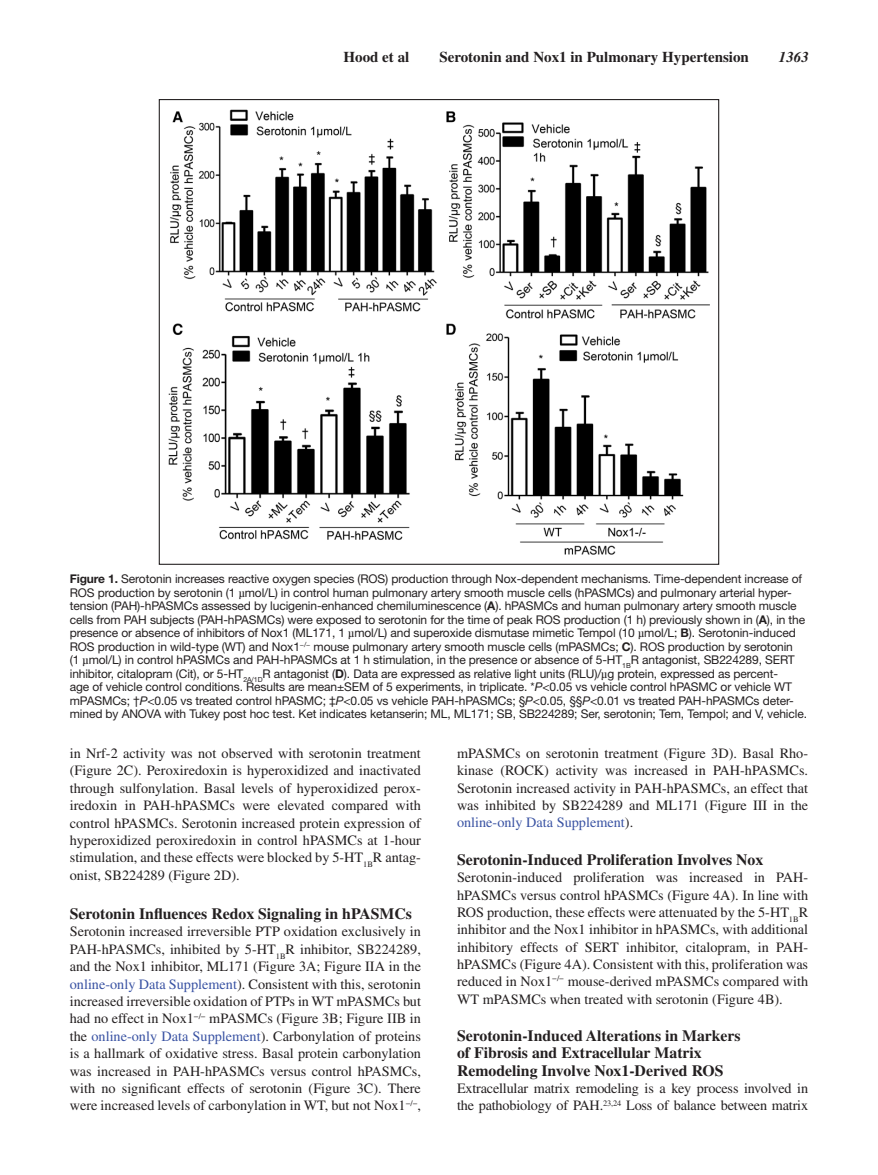
<style>
.page{position:relative;width:878px;height:1175px;background:#fff}
.page>*{position:absolute;margin:0;border:0;box-sizing:border-box;transform-origin:0 0}
.t1{font:700 15.75px/17.2px "Times";color:#231f20}
.t2{font:700 15px "Times";color:#231f20}
.t3{font:italic 700 15px "Times";color:#231f20}
.t4{font:14.25px/17.4px "Times";color:#231f20;text-align:justify}
.t5{font:12px/13.5px "Helvetica Neue";letter-spacing:-.01em;color:#231f20}
.s1{font-weight:700}
.s2{font-family:"Gandhari Unicode"}
.s3{font-style:italic}
.s4{color:#3a53a3}
</style>
<div class="page">
<svg style="left:158px;top:99px;width:561px;height:466px"></svg>
<p class="t2" style="left:343px;top:48px;width:67px">Hood et al</p>
<p class="t2" style="left:439px;top:48px;width:311px">Serotonin and Nox1 in Pulmonary Hypertension</p>
<p class="t3" style="left:779px;top:48px;width:31px">1363</p>
<p class="t5" style="left:70px;top:572px;width:738px"><span class="s1">Figure 1.</span> Serotonin increases reactive oxygen species (ROS) production through Nox-dependent mechanisms. Time-dependent increase of ROS production by serotonin (1 <span class="s2">µ</span>mol/L) in control human pulmonary artery smooth muscle cells (hPASMCs) and pulmonary arterial hyper&shy;tension (PAH)-hPASMCs assessed by lucigenin-enhanced chemiluminescence (<span class="s1">A</span>). hPASMCs and human pulmonary artery smooth muscle cells from PAH subjects (PAH-hPASMCs) were exposed to serotonin for the time of peak ROS production (1 h) previously shown in (<span class="s1">A</span>), in the presence or absence of inhibitors of Nox1 (ML171, 1 <span class="s2">µ</span>mol/L) and superoxide dismutase mimetic Tempol (10 <span class="s2">µ</span>mol/L; <span class="s1">B</span>). Serotonin-induced ROS production in wild-type (WT) and Nox1<sup>−/−</sup> mouse pulmonary artery smooth muscle cells (mPASMCs; <span class="s1">C</span>). ROS production by serotonin<br>(1 <span class="s2">µ</span>mol/L) in control hPASMCs and PAH-hPASMCs at 1 h stimulation, in the presence or absence of 5-HT<sub>1B</sub>R antagonist, SB224289, SERT inhibitor, citalopram (Cit), or 5-HT<sub>2A/1D</sub>R antagonist (<span class="s1">D</span>). Data are expressed as relative light units (RLU)/<span class="s2">µ</span>g protein, expressed as percent-<br>age of vehicle control conditions. Results are mean±SEM of 5 experiments, in triplicate. *<span class="s3">P</span>&lt;0.05 vs vehicle control hPASMC or vehicle WT mPASMCs; †<span class="s3">P</span>&lt;0.05 vs treated control hPASMC; ‡<span class="s3">P</span>&lt;0.05 vs vehicle PAH-hPASMCs; §<span class="s3">P</span>&lt;0.05, §§<span class="s3">P</span>&lt;0.01 vs treated PAH-hPASMCs deter&shy;mined by ANOVA with Tukey post hoc test. Ket indicates ketanserin; ML, ML171; SB, SB224289; Ser, serotonin; Tem, Tempol; and V, vehicle.</p>
<p class="t4" style="left:70px;top:744px;width:353px">in Nrf-2 activity was not observed with serotonin treatment (Figure 2C). Peroxiredoxin is hyperoxidized and inactivated through sulfonylation. Basal levels of hyperoxidized perox&shy;iredoxin in PAH-hPASMCs were elevated compared with control hPASMCs. Serotonin increased protein expression of hyperoxidized peroxiredoxin in control hPASMCs at 1-hour stimulation, and these effects were blocked by 5-HT<sub>1B</sub>R antag&shy;onist, SB224289 (Figure 2D).</p>
<p class="t1" style="left:70px;top:904px;width:344px">Serotonin Influences Redox Signaling in hPASMCs</p>
<p class="t4" style="left:70px;top:922px;width:353px">Serotonin increased irreversible PTP oxidation exclusively in PAH-hPASMCs, inhibited by 5-HT<sub>1B</sub>R inhibitor, SB224289, and the Nox1 inhibitor, ML171 (Figure 3A; Figure IIA in the <span class="s4">online-only Data Supplement</span>). Consistent with this, serotonin increased irreversible oxidation of PTPs in WT mPASMCs but had no effect in Nox1<sup>−/−</sup> mPASMCs (Figure 3B; Figure IIB in the <span class="s4">online-only Data Supplement</span>). Carbonylation of proteins is a hallmark of oxidative stress. Basal protein carbonylation was increased in PAH-hPASMCs versus control hPASMCs, with no significant effects of serotonin (Figure 3C). There were increased levels of carbonylation in WT, but not Nox1<sup>−/−</sup>,</p>
<p class="t4" style="left:457px;top:744px;width:353px">mPASMCs on serotonin treatment (Figure 3D). Basal Rho&shy;kinase (ROCK) activity was increased in PAH-hPASMCs.<br>Serotonin increased activity in PAH-hPASMCs, an effect that was inhibited by SB224289 and ML171 (Figure III in the <span class="s4">online-only Data Supplement</span>).</p>
<p class="t1" style="left:457px;top:850px;width:308px">Serotonin-Induced Proliferation Involves Nox</p>
<p class="t4" style="left:457px;top:868px;width:353px">Serotonin-induced proliferation was increased in PAH&shy;hPASMCs versus control hPASMCs (Figure 4A). In line with ROS production, these effects were attenuated by the 5-HT<sub>1B</sub>R inhibitor and the Nox1 inhibitor in hPASMCs, with additional inhibitory effects of SERT inhibitor, citalopram, in PAH&shy;hPASMCs (Figure 4A). Consistent with this, proliferation was reduced in Nox1<sup>−/−</sup> mouse-derived mPASMCs compared with WT mPASMCs when treated with serotonin (Figure 4B).</p>
<p class="t1" style="left:457px;top:1026px;width:285px">Serotonin-Induced Alterations in Markers of Fibrosis and Extracellular Matrix<br>Remodeling Involve Nox1-Derived ROS</p>
<p class="t4" style="left:457px;top:1079px;width:352px">Extracellular matrix remodeling is a key process involved in the pathobiology of PAH.<sup>23,24</sup> Loss of balance between matrix</p>
</div>
